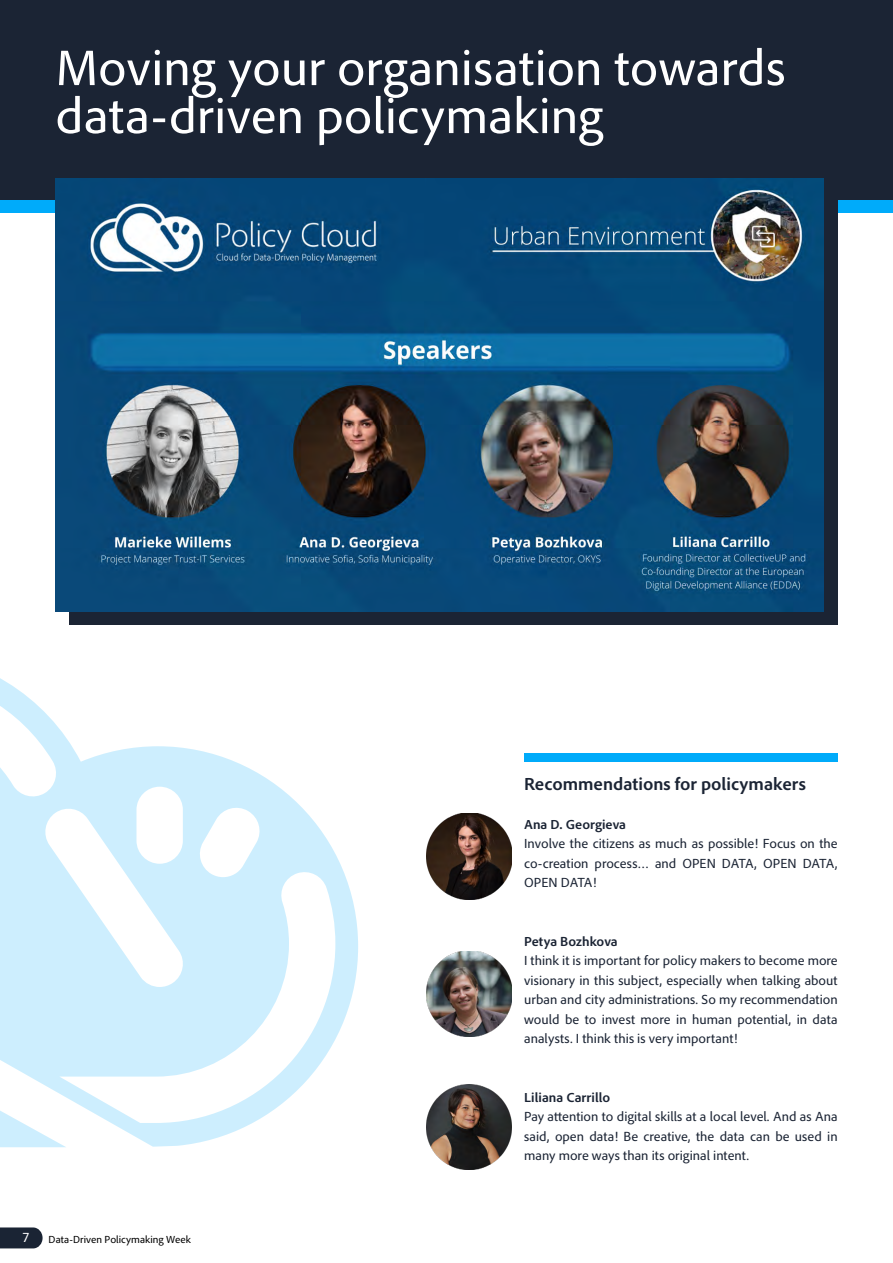
<style>
.page{position:relative;width:893px;height:1263px;background:#fff}
.page>*{position:absolute;margin:0;border:0;box-sizing:border-box;transform-origin:0 0}
.t1{font:51px/48px "Adobe Clean";color:#fff}
.t2{font:700 18px "Adobe Clean";color:#1b2434}
.t3{font:13.5px/19.5px "Adobe Clean";color:#1b2434;text-align:justify}
.t4{font:700 13.5px "Adobe Clean";color:#1b2434}
.t5{font:13.5px "Adobe Clean";color:#fff}
.t6{font:10.5px "Adobe Clean";color:#000}
</style>
<div class="page">
<svg style="left:0;top:1227px;width:43px;height:21px"></svg>
<div style="left:0;top:0;width:893px;height:200px;background:#1b2434"></div>
<div style="left:524px;top:753px;width:314px;height:9px;background:#00abfa"></div>
<div style="left:69px;top:192px;width:769px;height:433px;background:#1b2434"></div>
<img style="left:55px;top:179px;width:769px;height:432px">
<img style="left:427px;top:951px;width:85px;height:85px">
<img style="left:427px;top:814px;width:85px;height:85px">
<img style="left:427px;top:1084px;width:85px;height:85px">
<svg style="left:0;top:678px;width:358px;height:469px;fill:#cdeefe"></svg>
<h1 class="t1" style="left:55px;top:43px;width:732px">Moving your organisation towards data-driven policymaking</h1>
<h2 class="t2" style="left:524px;top:772px;width:283px">Recommendations for policymakers</h2>
<p class="t4" style="left:524px;top:815px;width:104px">Ana D. Georgieva</p>
<p class="t3" style="left:524px;top:833px;width:315px">Involve the citizens as much as possible! Focus on the co-creation process… and OPEN DATA, OPEN DATA, OPEN DATA!</p>
<p class="t4" style="left:524px;top:932px;width:95px">Petya Bozhkova</p>
<p class="t3" style="left:524px;top:950px;width:315px">I think it is important for policy makers to become more visionary in this subject, especially when talking about urban and city administrations. So my recommendation would be to invest more in human potential, in data analysts. I think this is very important!</p>
<p class="t5" style="left:23px;top:1229px;width:9px">7</p>
<p class="t6" style="left:49px;top:1233px;width:144px">Data-Driven Policymaking Week</p>
<p class="t4" style="left:524px;top:1088px;width:88px">Liliana Carrillo</p>
<p class="t3" style="left:524px;top:1106px;width:315px">Pay attention to digital skills at a local level. And as Ana said, open data! Be creative, the data can be used in many more ways than its original intent.</p>
</div>
